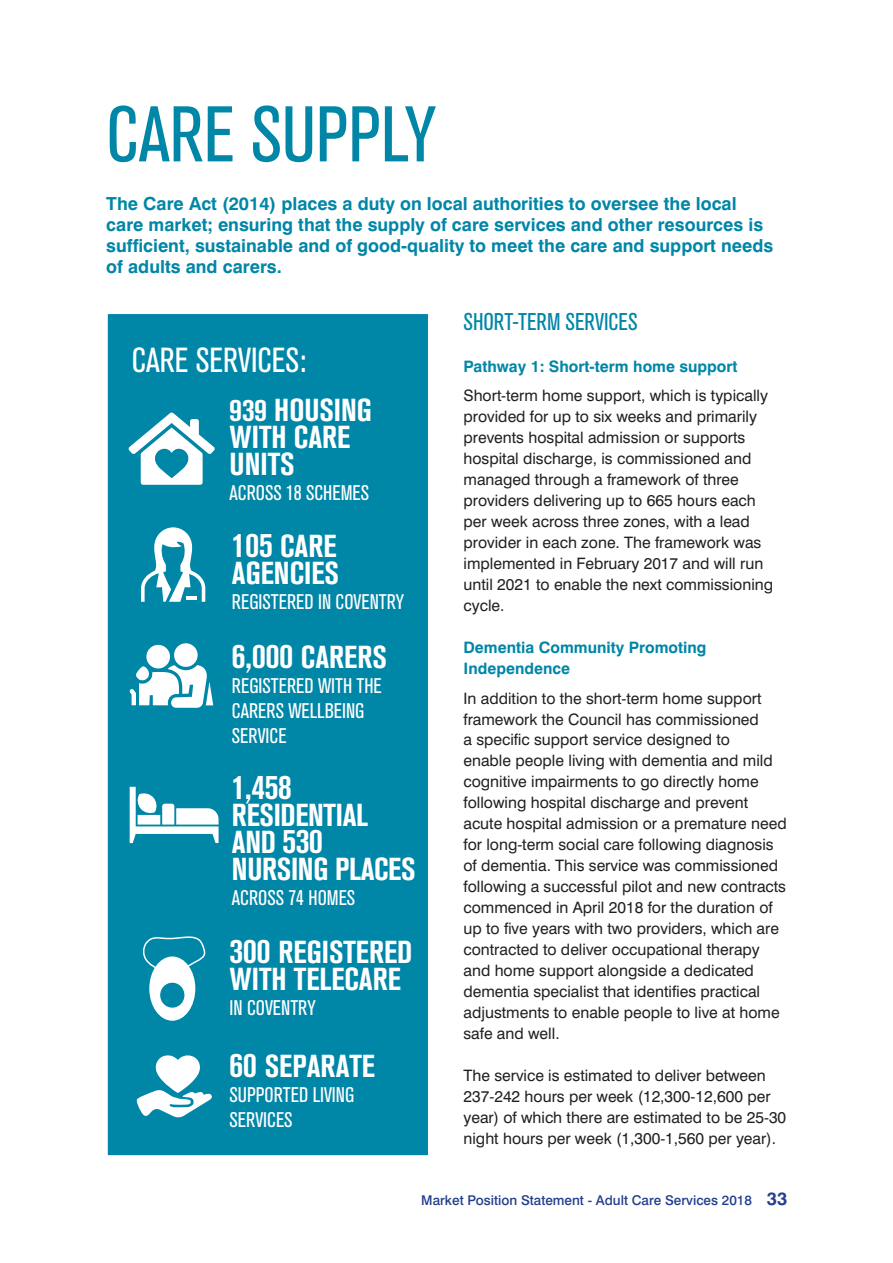
<style>
.page{position:relative;width:893px;height:1263px;background:#fff}
.page>*{position:absolute;margin:0;border:0;box-sizing:border-box;transform-origin:0 0}
.t1{font:condensed 78px "Akzidenz Grotesk BQ";color:#0086a7}
.t2{font:condensed 34.5px "Akzidenz Grotesk BQ";color:#fff}
.t3{font:700 condensed 34.5px "Akzidenz Grotesk BQ";color:#fff}
.t4{font:700 condensed 31.5px/27px "Akzidenz Grotesk BQ";color:#fff}
.t5{font:condensed 24px "Akzidenz Grotesk BQ";color:#0086a7}
.t6{font:condensed 21px/25.2px "Akzidenz Grotesk BQ";color:#fff}
.t7{font:700 18px/21px "Swiss 721 BT";color:#0086a7}
.t8{font:15.75px/21px "Swiss 721 BT";color:#231f20}
.t9{font:700 15.75px/21px "Swiss 721 BT";color:#0086a7}
.t10{font:500 13.5px "Swiss 721 BT";color:#253f8e}
.s1{font-size:34.5px}
.s2{font-weight:700;font-size:18px}
</style>
<div class="page">
<div style="left:105px;top:311px;width:326px;height:847px;background:#0086a7;border:3px solid #fff"></div>
<div style="left:146px;top:645px;width:24px;height:23px;background:#fff;border-radius:50%"></div>
<div style="left:174px;top:643px;width:24px;height:24px;background:#fff;border-radius:50%"></div>
<svg style="left:129px;top:665px;width:84px;height:43px"></svg>
<svg style="left:130px;top:787px;width:89px;height:56px"></svg>
<svg style="left:141px;top:527px;width:64px;height:75px"></svg>
<hr style="left:186px;top:596px;width:11px;height:4px;background:#fff">
<div style="left:149px;top:956px;width:46px;height:65px;background:#fff;border-radius:50%"></div>
<div style="left:160px;top:983px;width:24px;height:25px;background:#0086a7;border-radius:50%"></div>
<svg style="left:143px;top:936px;width:63px;height:37px"></svg>
<svg style="left:128px;top:412px;width:87px;height:73px"></svg>
<svg style="left:137px;top:1055px;width:75px;height:63px"></svg>
<h1 class="t1" style="left:106px;top:91px;width:331px">CARE SUPPLY</h1>
<p class="t7" style="left:106px;top:193px;width:668px">The Care Act (2014) places a duty on local authorities to oversee the local care market; ensuring that the supply of care services and other resources is sufficient, sustainable and of good-quality to meet the care and support needs of adults and carers.</p>
<h3 class="t5" style="left:463px;top:308px;width:176px">SHORT-TERM SERVICES</h3>
<p class="t9" style="left:463px;top:355px;width:275px">Pathway 1: Short-term home support</p>
<p class="t8" style="left:463px;top:385px;width:311px">Short-term home support, which is typically provided for up to six weeks and primarily prevents hospital admission or supports hospital discharge, is commissioned and managed through a framework of three providers delivering up to 665 hours each per week across three zones, with a lead provider in each zone. The framework was implemented in February 2017 and will run until 2021 to enable the next commissioning cycle.</p>
<p class="t9" style="left:463px;top:637px;width:245px">Dementia Community Promoting<br>Independence</p>
<p class="t8" style="left:463px;top:687px;width:325px">In addition to the short-term home support framework the Council has commissioned<br>a specific support service designed to<br>enable people living with dementia and mild cognitive impairments to go directly home following hospital discharge and prevent acute hospital admission or a premature need for long-term social care following diagnosis of dementia. This service was commissioned following a successful pilot and new contracts commenced in April 2018 for the duration of up to five years with two providers, which are contracted to deliver occupational therapy and home support alongside a dedicated dementia specialist that identifies practical adjustments to enable people to live at home safe and well.</p>
<p class="t8" style="left:463px;top:1065px;width:324px">The service is estimated to deliver between 237-242 hours per week (12,300-12,600 per year) of which there are estimated to be 25-30 night hours per week (1,300-1,560 per year).</p>
<h2 class="t2" style="left:132px;top:340px;width:176px">CARE SERVICES:</h2>
<h3 class="t4" style="left:230px;top:396px;width:144px">939 HOUSING<br>WITH CARE<br>UNITS</h3>
<h3 class="t6" style="left:230px;top:481px;width:141px">ACROSS 18 SCHEMES</h3>
<h3 class="t4" style="left:232px;top:532px;width:108px"><span class="s1">105</span> CARE<br>AGENCIES</h3>
<h3 class="t6" style="left:232px;top:590px;width:174px">REGISTERED IN COVENTRY</h3>
<h3 class="t4" style="left:232px;top:643px;width:156px"><span class="s1">6,000</span> CARERS</h3>
<h3 class="t6" style="left:232px;top:673px;width:151px">REGISTERED WITH THE<br>CARERS WELLBEING<br>SERVICE</h3>
<h2 class="t3" style="left:232px;top:767px;width:61px">1,458</h2>
<h3 class="t4" style="left:232px;top:801px;width:185px">RESIDENTIAL<br>AND <span class="s1">530<br></span>NURSING PLACES</h3>
<h3 class="t6" style="left:232px;top:885px;width:125px">ACROSS 74 HOMES</h3>
<h3 class="t4" style="left:230px;top:938px;width:184px"><span class="s1">300</span> REGISTERED<br>WITH TELECARE</h3>
<h3 class="t6" style="left:230px;top:996px;width:88px">IN COVENTRY</h3>
<h3 class="t4" style="left:230px;top:1052px;width:147px"><span class="s1">60</span> SEPARATE</h3>
<h3 class="t6" style="left:230px;top:1082px;width:126px">SUPPORTED LIVING<br>SERVICES</h3>
<p class="t10" style="left:421px;top:1192px;width:368px">Market Position Statement - Adult Care Services 2018 <span class="s2">33</span></p>
</div>
